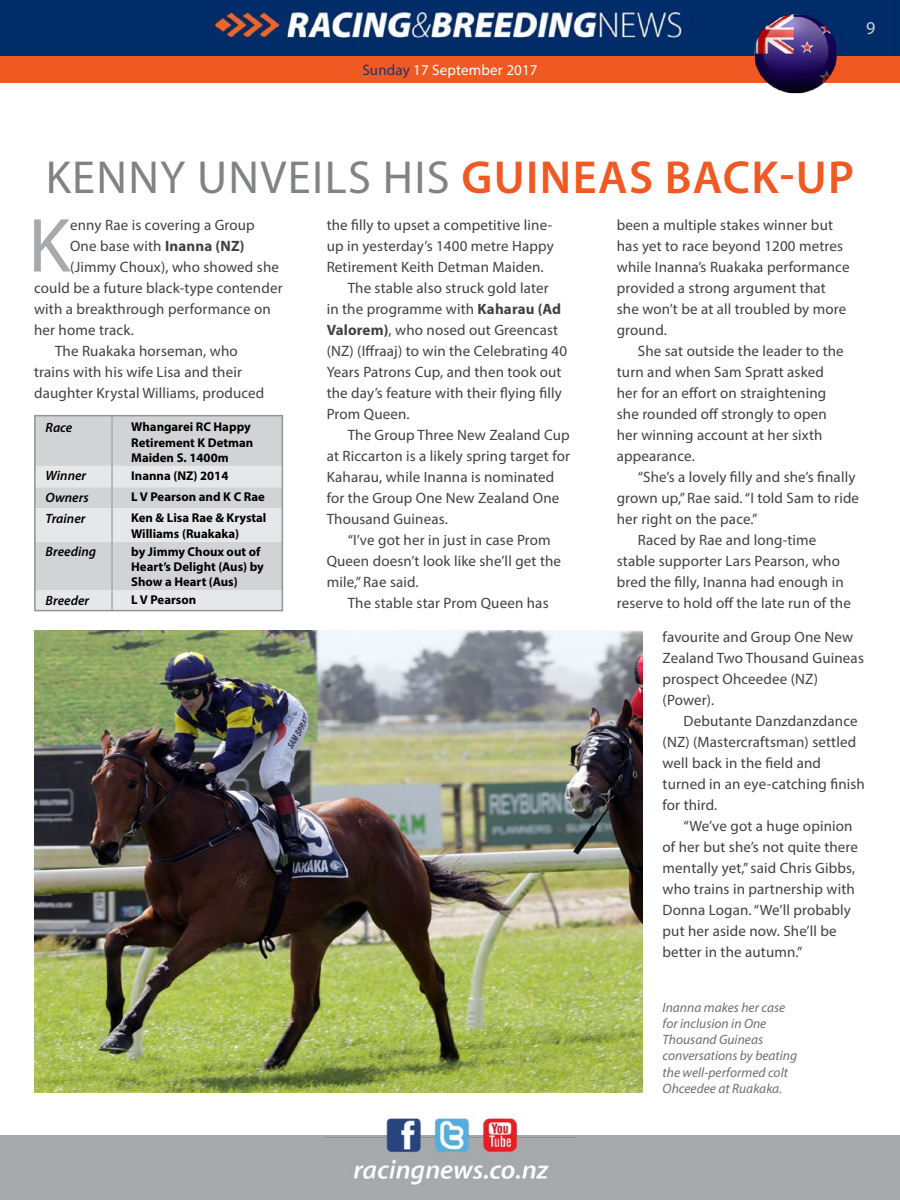
<style>
.page{position:relative;width:900px;height:1200px;background:#fff}
.page>*{position:absolute;margin:0;border:0;box-sizing:border-box;transform-origin:0 0}
.t1{font:77.25px "Myriad Pro";color:#a7a9ac}
.t2{font:46.5px "Myriad Pro";letter-spacing:.03em;color:#808285}
.t3{font:18px "Myriad Pro";color:#d1d4d4}
.t4{font:15px/21px "Myriad Pro";letter-spacing:.01em;color:#414042}
.t5{font:15px "Myriad Pro";letter-spacing:.01em;color:#fff}
.t6{font:italic 13.5px/16.2px "Myriad Pro";color:#6d6e71}
.t7{font:italic 600 13.5px "Myriad Pro";color:#000}
.t8{font:700 12.75px/15.3px "Myriad Pro";color:#000}
.s1{color:#203267}
.s2{font-weight:600;color:#f15922}
.s3{font-weight:700}
</style>
<div class="page">
<div style="left:0;top:1136px;width:900px;height:64px;background:#a7a9ac"></div>
<img style="left:325px;top:1118px;width:250px;height:67px">
<div style="left:0;top:56px;width:900px;height:27px;background:#f15922"></div>
<img style="left:0;top:0;width:900px;height:56px">
<img style="left:34px;top:631px;width:608px;height:462px">
<div style="left:37px;top:418px;width:243px;height:48px;background:#d1d3d4"></div>
<svg style="left:37px;top:466px;width:243px;height:142px;background:#dbddde"></svg>
<hr style="left:111px;top:415px;width:2px;height:51px;background:#a7a9ac">
<hr style="left:111px;top:466px;width:2px;height:21px;background:#a7a9ac">
<hr style="left:111px;top:487px;width:2px;height:21px;background:#a7a9ac">
<hr style="left:111px;top:508px;width:2px;height:34px;background:#a7a9ac">
<hr style="left:111px;top:542px;width:2px;height:48px;background:#a7a9ac">
<hr style="left:111px;top:590px;width:2px;height:20px;background:#a7a9ac">
<div style="left:34px;top:415px;width:249px;height:196px;border:2px solid #939598"></div>
<img style="left:752px;top:12px;width:88px;height:82px">
<p class="t5" style="left:362px;top:61px;width:177px"><span class="s1">Sunday</span> 17 September 2017</p>
<p class="t3" style="left:866px;top:17px;width:11px">9</p>
<h2 class="t2" style="left:46px;top:149px;width:810px">KENNY UNVEILS HIS <span class="s2">GUINEAS BACK-UP</span></h2>
<h1 class="t1" style="left:28px;top:198px;width:43px">K</h1>
<p class="t4" style="left:70px;top:214px;width:186px">enny Rae is covering a Group</p>
<p class="t4" style="left:327px;top:214px;width:227px">the filly to upset a competitive line-</p>
<p class="t4" style="left:327px;top:235px;width:229px">up in yesterday’s 1400 metre Happy</p>
<p class="t4" style="left:327px;top:256px;width:219px">Retirement Keith Detman Maiden.</p>
<p class="t4" style="left:348px;top:277px;width:203px">The stable also struck gold later</p>
<p class="t4" style="left:327px;top:298px;width:236px">in the programme with <span class="s3">Kaharau (Ad</span></p>
<p class="t4" style="left:327px;top:319px;width:233px"><span class="s3">Valorem)</span>, who nosed out Greencast</p>
<p class="t4" style="left:327px;top:340px;width:242px">(NZ) (Iffraaj) to win the Celebrating 40</p>
<p class="t4" style="left:327px;top:361px;width:236px">Years Patrons Cup, and then took out</p>
<p class="t4" style="left:327px;top:382px;width:237px">the day’s feature with their flying filly</p>
<p class="t4" style="left:327px;top:403px;width:85px">Prom Queen.</p>
<p class="t4" style="left:348px;top:424px;width:224px">The Group Three New Zealand Cup</p>
<p class="t4" style="left:327px;top:445px;width:245px">at Riccarton is a likely spring target for</p>
<p class="t4" style="left:327px;top:466px;width:229px">Kaharau, while Inanna is nominated</p>
<p class="t4" style="left:327px;top:487px;width:234px">for the Group One New Zealand One</p>
<p class="t4" style="left:327px;top:508px;width:123px">Thousand Guineas.</p>
<p class="t4" style="left:348px;top:529px;width:205px">“I’ve got her in just in case Prom</p>
<p class="t4" style="left:327px;top:550px;width:236px">Queen doesn’t look like she’ll get the</p>
<p class="t4" style="left:327px;top:571px;width:94px">mile,” Rae said.</p>
<p class="t4" style="left:348px;top:592px;width:202px">The stable star Prom Queen has</p>
<p class="t4" style="left:617px;top:214px;width:234px">been a multiple stakes winner but has yet to race beyond 1200 metres while Inanna’s Ruakaka performance provided a strong argument that she won’t be at all troubled by more ground.</p>
<p class="t4" style="left:617px;top:340px;width:228px;text-indent:21px">She sat outside the leader to the turn and when Sam Spratt asked her for an effort on straightening she rounded off strongly to open her winning account at her sixth appearance.</p>
<p class="t4" style="left:638px;top:466px;width:219px">“She’s a lovely filly and she’s finally</p>
<p class="t4" style="left:617px;top:487px;width:244px">grown up,” Rae said. “I told Sam to ride</p>
<p class="t4" style="left:617px;top:508px;width:142px">her right on the pace.”</p>
<p class="t4" style="left:638px;top:529px;width:180px">Raced by Rae and long-time</p>
<p class="t4" style="left:617px;top:550px;width:225px">stable supporter Lars Pearson, who</p>
<p class="t4" style="left:617px;top:571px;width:228px">bred the filly, Inanna had enough in</p>
<p class="t4" style="left:617px;top:592px;width:236px">reserve to hold off the late run of the</p>
<p class="t4" style="left:70px;top:235px;width:176px">One base with <span class="s3">Inanna (NZ)</span></p>
<p class="t4" style="left:70px;top:256px;width:210px">(Jimmy Choux), who showed she</p>
<p class="t4" style="left:34px;top:277px;width:250px">could be a future black-type contender</p>
<p class="t4" style="left:34px;top:298px;width:238px">with a breakthrough performance on</p>
<p class="t4" style="left:34px;top:319px;width:101px">her home track.</p>
<p class="t4" style="left:55px;top:340px;width:184px">The Ruakaka horseman, who</p>
<p class="t4" style="left:34px;top:361px;width:209px">trains with his wife Lisa and their</p>
<p class="t4" style="left:34px;top:382px;width:232px">daughter Krystal Williams, produced</p>
<p class="t7" style="left:46px;top:419px;width:28px">Race</p>
<p class="t8" style="left:131px;top:419px;width:124px">Whangarei RC Happy<br>Retirement K Detman<br>Maiden S. 1400m</p>
<p class="t7" style="left:46px;top:467px;width:42px">Winner</p>
<p class="t8" style="left:131px;top:467px;width:99px">Inanna (NZ) 2014</p>
<p class="t7" style="left:46px;top:488px;width:45px">Owners</p>
<p class="t8" style="left:131px;top:489px;width:135px">L V Pearson and K C Rae</p>
<p class="t7" style="left:46px;top:510px;width:41px">Trainer</p>
<p class="t8" style="left:131px;top:510px;width:137px">Ken &amp; Lisa Rae &amp; Krystal<br>Williams (Ruakaka)</p>
<p class="t7" style="left:46px;top:543px;width:52px">Breeding</p>
<p class="t8" style="left:131px;top:543px;width:134px">by Jimmy Choux out of<br>Heart’s Delight (Aus) by<br>Show a Heart (Aus)</p>
<p class="t7" style="left:46px;top:592px;width:45px">Breeder</p>
<p class="t8" style="left:131px;top:592px;width:67px">L V Pearson</p>
<p class="t4" style="left:663px;top:626px;width:203px">favourite and Group One New<br>Zealand Two Thousand Guineas prospect Ohceedee (NZ) (Power).</p>
<p class="t4" style="left:663px;top:710px;width:204px;text-indent:21px">Debutante Danzdanzdance (NZ) (Mastercraftsman) settled well back in the field and turned in an eye-catching finish for third.</p>
<p class="t4" style="left:663px;top:815px;width:197px;text-indent:21px">“We’ve got a huge opinion of her but she’s not quite there mentally yet,” said Chris Gibbs, who trains in partnership with<br>Donna Logan. “We’ll probably put her aside now. She’ll be better in the autumn.”</p>
<p class="t6" style="left:663px;top:999px;width:136px">Inanna makes her case for inclusion in One<br>Thousand Guineas conversations by beating the well-performed colt<br>Ohceedee at Ruakaka.</p>
</div>
